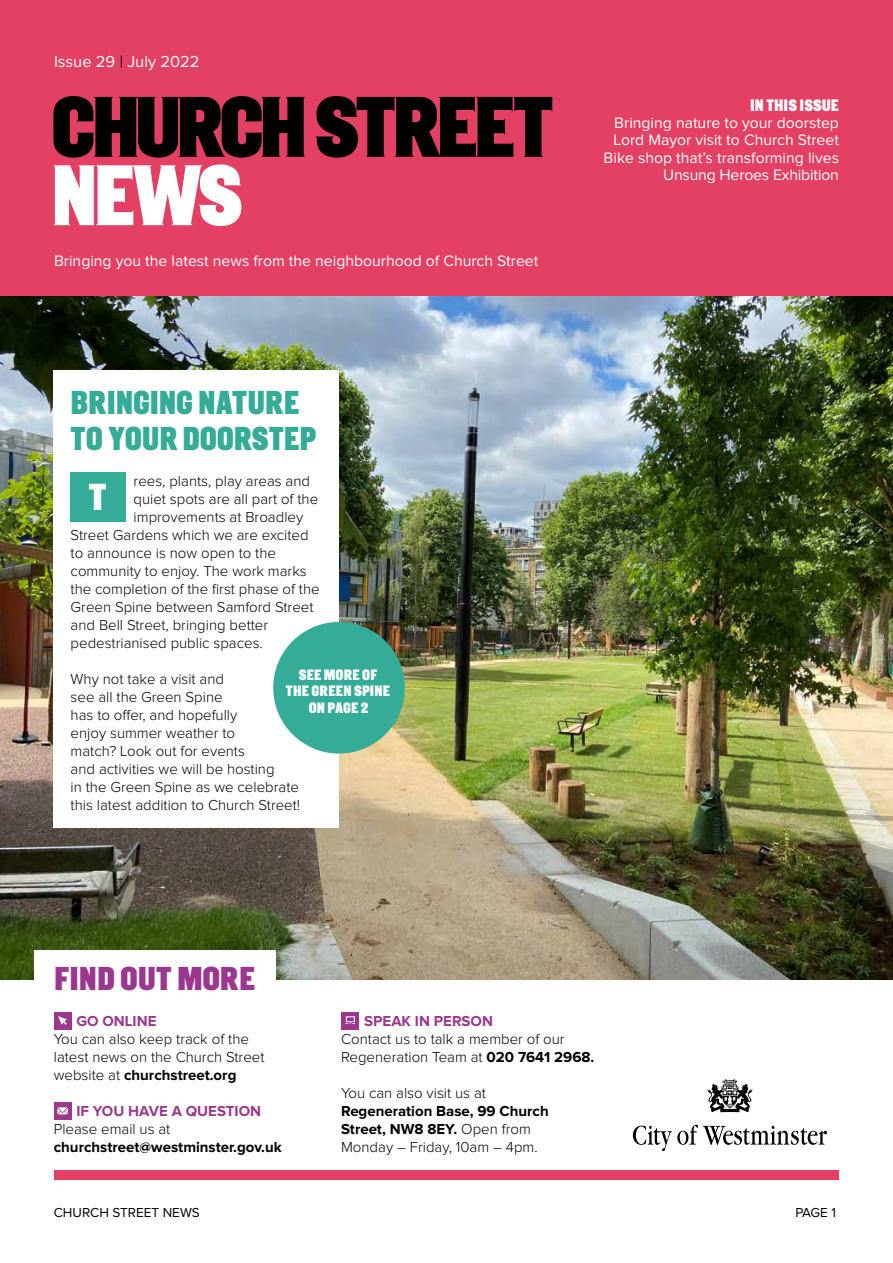
<style>
.page{position:relative;width:893px;height:1263px;background:#fff}
.page>*{position:absolute;margin:0;border:0;box-sizing:border-box;transform-origin:0 0}
.t1{font:900 85.5px "CPH Tram";letter-spacing:-.05em;color:#000}
.t2{font:900 85.5px "CPH Tram";color:#fff}
.t3{font:900 37.5px "CPH Tram";color:#fff}
.t4{font:900 33px/36px "CPH Tram";letter-spacing:-.005em;color:#35ac98}
.t5{font:900 33px "CPH Tram";letter-spacing:-.005em;color:#9b378f}
.t6{font:16.5px "Proxima Nova";color:#fff}
.t7{font:900 16.5px "CPH Tram";color:#fff}
.t8{font:15.75px/17.2px "Proxima Nova";color:#fff;text-align:right}
.t9{font:300 15px/18px "Proxima Nova";color:#000}
.t10{font:700 15px/18px "Proxima Nova";color:#000}
.t11{font:700 15px "Proxima Nova";color:#9b378f}
.t12{font:900 15px/16.5px "CPH Tram";letter-spacing:.01em;color:#fff;text-align:center}
.t13{font:13.5px "Proxima Nova";color:#000}
.s1{color:#000}
.s2{font-weight:700}
.s3{font-weight:300}
</style>
<div class="page">
<div style="left:342px;top:1012px;width:17px;height:17px;background:#9b378f"></div>
<svg style="left:345px;top:1016px;width:11px;height:8px"></svg>
<div style="left:54px;top:1012px;width:17px;height:17px;background:#9b378f"></div>
<svg style="left:58px;top:1016px;width:9px;height:9px"></svg>
<svg style="left:633px;top:1125px;width:194px;height:26px"></svg>
<svg style="left:707px;top:1079px;width:46px;height:33px"></svg>
<div style="left:54px;top:1102px;width:17px;height:17px;background:#9b378f"></div>
<svg style="left:57px;top:1107px;width:11px;height:7px"></svg>
<img style="left:0;top:296px;width:893px;height:683px">
<div style="left:53px;top:371px;width:286px;height:457px;background:#fff"></div>
<div style="left:70px;top:472px;width:55px;height:50px;background:#35ac98"></div>
<div style="left:273px;top:622px;width:132px;height:131px;background:#35ac98;border-radius:50%"></div>
<div style="left:34px;top:950px;width:242px;height:58px;background:#fff"></div>
<div style="left:0;top:0;width:893px;height:296px;background:#e34063"></div>
<div style="left:54px;top:1170px;width:785px;height:10px;background:#e34063"></div>
<p class="t6" style="left:54px;top:54px;width:147px">Issue 29 <span class="s1">|</span> July 2022</p>
<h1 class="t1" style="left:51px;top:71px;width:504px">CHURCH STREET</h1>
<h1 class="t2" style="left:51px;top:139px;width:194px">NEWS</h1>
<p class="t8" style="left:54px;top:253px;width:486px">Bringing you the latest news from the neighbourhood of Church Street</p>
<h3 class="t4" style="left:71px;top:383px;width:247px">BRINGING NATURE<br>TO YOUR DOORSTEP</h3>
<p class="t9" style="left:134px;top:473px;width:178px">rees, plants, play areas and</p>
<p class="t9" style="left:134px;top:491px;width:186px">quiet spots are all part of the</p>
<p class="t9" style="left:134px;top:509px;width:171px">improvements at Broadley</p>
<p class="t9" style="left:71px;top:527px;width:240px">Street Gardens which we are excited</p>
<p class="t9" style="left:71px;top:545px;width:207px">to announce is now open to the</p>
<p class="t9" style="left:71px;top:563px;width:238px">community to enjoy. The work marks</p>
<p class="t9" style="left:71px;top:581px;width:251px">the completion of the first phase of the</p>
<p class="t9" style="left:71px;top:599px;width:244px">Green Spine between Samford Street</p>
<p class="t9" style="left:71px;top:617px;width:199px">and Bell Street, bringing better</p>
<p class="t9" style="left:71px;top:635px;width:194px">pedestrianised public spaces.</p>
<p class="t9" style="left:71px;top:671px;width:231px">Why not take a visit and<br>see all the Green Spine<br>has to offer, and hopefully<br>enjoy summer weather to<br>match? Look out for events<br>and activities we will be hosting<br>in the Green Spine as we celebrate this latest addition to Church Street!</p>
<h2 class="t3" style="left:89px;top:472px;width:19px">T</h2>
<p class="t12" style="left:286px;top:665px;width:106px">SEE MORE OF<br>THE GREEN SPINE<br>ON PAGE 2</p>
<p class="t7" style="left:750px;top:94px;width:90px">IN THIS ISSUE</p>
<p class="t8" style="left:604px;top:115px;width:237px">Bringing nature to your doorstep<br>Lord Mayor visit to Church Street<br>Bike shop that’s transforming lives<br>Unsung Heroes Exhibition</p>
<h3 class="t5" style="left:54px;top:957px;width:202px">FIND OUT MORE</h3>
<p class="t11" style="left:76px;top:1014px;width:82px">GO ONLINE</p>
<p class="t9" style="left:54px;top:1031px;width:212px">You can also keep track of the latest news on the Church Street website at <span class="s2">churchstreet.org</span></p>
<p class="t11" style="left:76px;top:1104px;width:186px">IF YOU HAVE A QUESTION</p>
<p class="t9" style="left:54px;top:1121px;width:118px">Please email us at</p>
<p class="t10" style="left:54px;top:1139px;width:229px">churchstreet@westminster.gov.uk</p>
<p class="t11" style="left:364px;top:1014px;width:130px">SPEAK IN PERSON</p>
<p class="t9" style="left:341px;top:1031px;width:255px">Contact us to talk a member of our<br>Regeneration Team at <span class="s2">020 7641 2968.</span></p>
<p class="t9" style="left:341px;top:1085px;width:146px">You can also visit us at</p>
<p class="t10" style="left:341px;top:1103px;width:209px">Regeneration Base, 99 Church<br>Street, NW8 8EY. <span class="s3">Open from<br>Monday – Friday, 10am – 4pm.</span></p>
<p class="t13" style="left:54px;top:1206px;width:148px">CHURCH STREET NEWS</p>
<p class="t13" style="left:795px;top:1206px;width:42px">PAGE 1</p>
</div>
